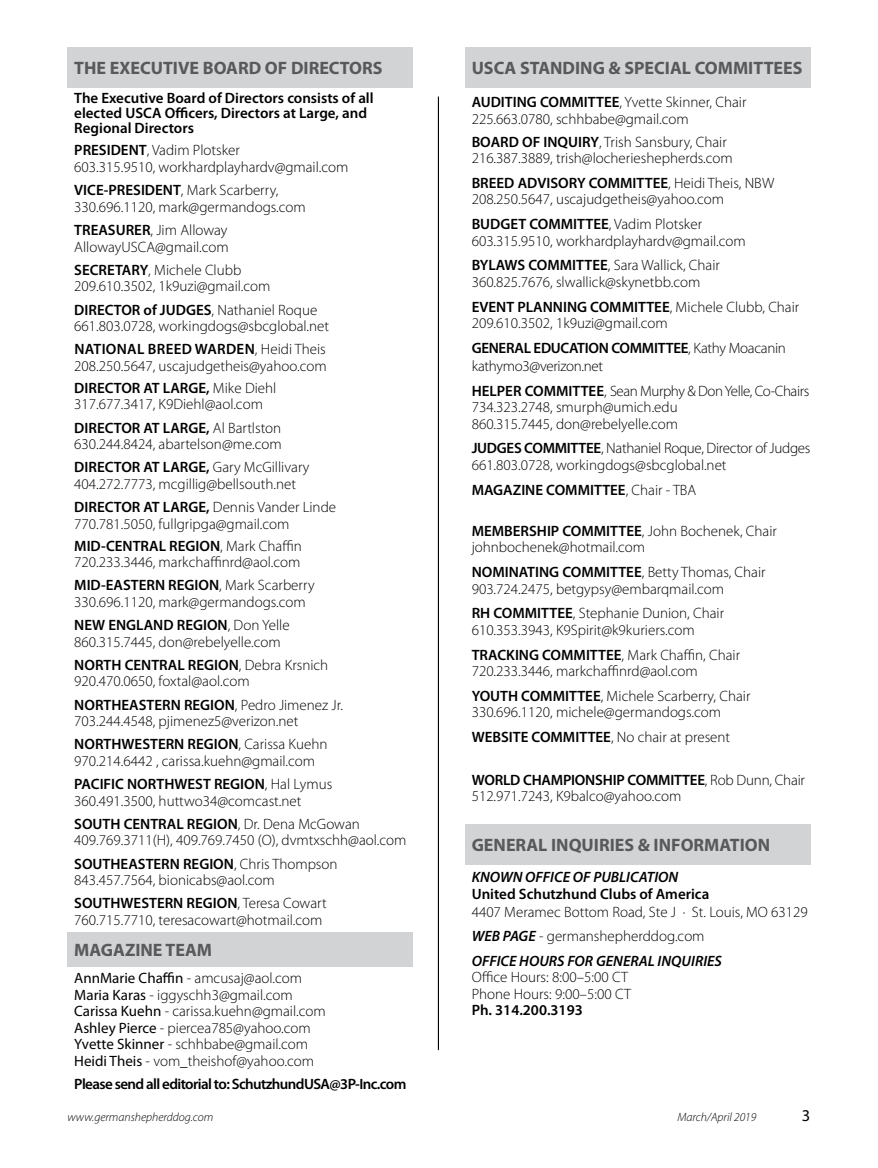
<style>
.page{position:relative;width:878px;height:1168px;background:#fff}
.page>*{position:absolute;margin:0;border:0;box-sizing:border-box;transform-origin:0 0}
.t1{font:700 18px "Myriad Pro";color:#58595b}
.t2{font:16.5px "Myriad Pro";color:#000}
.t3{font:300 15px/16.5px "Myriad Pro";color:#000}
.t4{font:600 15px/15px "Myriad Pro";color:#000}
.t5{font:300 15px/18px "Myriad Pro";letter-spacing:-.02em;color:#000}
.t6{font:600 15px "Myriad Pro";letter-spacing:-.04em;color:#000}
.t7{font:italic 600 15px "Myriad Pro";color:#000}
.t8{font:italic 300 12px "Myriad Pro";color:#000}
.s1{font-weight:600}
.s2{font-weight:400}
.s3{font-weight:300}
.s4{font-weight:600;font-style:italic}
</style>
<div class="page">
<div style="left:465px;top:824px;width:345px;height:41px;background:#d1d3d4"></div>
<hr style="left:438px;top:97px;width:1px;height:953px;background:#000">
<div style="left:465px;top:47px;width:345px;height:40px;background:#d1d3d4"></div>
<div style="left:68px;top:47px;width:345px;height:40px;background:#d1d3d4"></div>
<div style="left:68px;top:932px;width:345px;height:35px;background:#d1d3d4"></div>
<p class="t1" style="left:74px;top:56px;width:310px">THE EXECUTIVE BOARD OF DIRECTORS</p>
<p class="t4" style="left:74px;top:90px;width:301px">The Executive Board of Directors consists of all elected USCA Officers, Directors at Large, and<br>Regional Directors</p>
<p class="t3" style="left:74px;top:142px;width:275px"><span class="s1">PRESIDENT</span>, Vadim Plotsker<br>603.315.9510, workhardplayhardv@gmail.com</p>
<p class="t3" style="left:74px;top:182px;width:233px"><span class="s1">VICE-PRESIDENT</span>, Mark Scarberry,<br>330.696.1120, mark@germandogs.com</p>
<p class="t3" style="left:74px;top:222px;width:156px"><span class="s1">TREASURER</span>, Jim Alloway<br>AllowayUSCA@gmail.com</p>
<p class="t3" style="left:74px;top:261px;width:198px"><span class="s1">SECRETARY</span>, Michele Clubb<br>209.610.3502, 1k9uzi@gmail.com</p>
<p class="t3" style="left:74px;top:301px;width:256px"><span class="s1">DIRECTOR of JUDGES</span>, Nathaniel Roque<br>661.803.0728, workingdogs@sbcglobal.net</p>
<p class="t3" style="left:74px;top:341px;width:254px"><span class="s1">NATIONAL BREED WARDEN</span>, Heidi Theis<br>208.250.5647, uscajudgetheis@yahoo.com</p>
<p class="t3" style="left:74px;top:379px;width:203px"><span class="s1">DIRECTOR AT LARGE,</span> Mike Diehl<br>317.677.3417, K9Diehl@aol.com</p>
<p class="t3" style="left:74px;top:419px;width:209px"><span class="s1">DIRECTOR AT LARGE,</span> Al Bartlston<br>630.244.8424, abartelson@me.com</p>
<p class="t3" style="left:74px;top:459px;width:237px"><span class="s1">DIRECTOR AT LARGE,</span> Gary McGillivary<br>404.272.7773, mcgillig@bellsouth.net</p>
<p class="t3" style="left:74px;top:499px;width:263px"><span class="s1">DIRECTOR AT LARGE,</span> Dennis Vander Linde<br>770.781.5050, fullgripga@gmail.com</p>
<p class="t3" style="left:74px;top:537px;width:229px"><span class="s1">MID-CENTRAL REGION</span>, Mark Chaffin<br>720.233.3446, markchaffinrd@aol.com</p>
<p class="t3" style="left:74px;top:577px;width:242px"><span class="s1">MID-EASTERN REGION</span>, Mark Scarberry<br>330.696.1120, mark@germandogs.com</p>
<p class="t3" style="left:74px;top:617px;width:217px"><span class="s1">NEW ENGLAND REGION</span>, Don Yelle<br>860.315.7445, don@rebelyelle.com</p>
<p class="t3" style="left:74px;top:656px;width:255px"><span class="s1">NORTH CENTRAL REGION</span>, Debra Krsnich<br>920.470.0650, foxtal@aol.com</p>
<p class="t3" style="left:74px;top:696px;width:270px"><span class="s1">NORTHEASTERN REGION</span>, Pedro Jimenez Jr.<br>703.244.4548, pjimenez5@verizon.net</p>
<p class="t3" style="left:74px;top:736px;width:255px"><span class="s1">NORTHWESTERN REGION</span>, Carissa Kuehn<br>970.214.6442 , carissa.kuehn@gmail.com</p>
<p class="t3" style="left:74px;top:776px;width:260px"><span class="s1">PACIFIC NORTHWEST REGION</span>, Hal Lymus<br>360.491.3500, huttwo34@comcast.net</p>
<p class="t3" style="left:74px;top:815px;width:333px"><span class="s1">SOUTH CENTRAL REGION</span>, Dr. Dena McGowan<br>409.769.3711(H), 409.769.7450 (O), dvmtxschh@aol.com</p>
<p class="t3" style="left:74px;top:855px;width:265px"><span class="s1">SOUTHEASTERN REGION</span>, Chris Thompson<br>843.457.7564, bionicabs@aol.com</p>
<p class="t3" style="left:74px;top:895px;width:254px"><span class="s1">SOUTHWESTERN REGION</span>, Teresa Cowart<br>760.715.7710, teresacowart@hotmail.com</p>
<p class="t1" style="left:74px;top:938px;width:139px">MAGAZINE TEAM</p>
<p class="t3" style="left:74px;top:970px;width:253px"><span class="s2">AnnMarie Chaffin</span> - amcusaj@aol.com <span class="s2">Maria Karas</span> - iggyschh3@gmail.com <span class="s2">Carissa Kuehn</span> - carissa.kuehn@gmail.com <span class="s2">Ashley Pierce</span> - piercea785@yahoo.com <span class="s2">Yvette Skinner</span> - schhbabe@gmail.com <span class="s2">Heidi Theis</span> - vom_theishof@yahoo.com</p>
<p class="t6" style="left:74px;top:1074px;width:333px">Please send all editorial to: SchutzhundUSA@3P-Inc.com</p>
<p class="t1" style="left:471px;top:56px;width:332px">USCA STANDING &amp; SPECIAL COMMITTEES</p>
<p class="t3" style="left:471px;top:94px;width:276px"><span class="s1">AUDITING COMMITTEE</span>, Yvette Skinner, Chair<br>225.663.0780, schhbabe@gmail.com</p>
<p class="t3" style="left:471px;top:133px;width:263px"><span class="s1">BOARD OF INQUIRY</span>, Trish Sansbury, Chair<br>216.387.3889, trish@locherieshepherds.com</p>
<p class="t3" style="left:471px;top:174px;width:304px"><span class="s1">BREED ADVISORY COMMITTEE</span>, Heidi Theis, NBW<br>208.250.5647, uscajudgetheis@yahoo.com</p>
<p class="t3" style="left:471px;top:216px;width:275px"><span class="s1">BUDGET COMMITTEE</span>, Vadim Plotsker<br>603.315.9510, workhardplayhardv@gmail.com</p>
<p class="t3" style="left:471px;top:257px;width:250px"><span class="s1">BYLAWS COMMITTEE</span>, Sara Wallick, Chair<br>360.825.7676, slwallick@skynetbb.com</p>
<p class="t3" style="left:471px;top:298px;width:329px"><span class="s1">EVENT PLANNING COMMITTEE</span>, Michele Clubb, Chair<br>209.610.3502, 1k9uzi@gmail.com</p>
<p class="t5" style="left:471px;top:339px;width:316px"><span class="s1">GENERAL EDUCATION COMMITTEE</span>, Kathy Moacanin kathymo3@verizon.net</p>
<p class="t3" style="left:471px;top:382px;width:339px"><span class="s1">HELPER COMMITTEE</span>, Sean Murphy &amp; Don Yelle, Co-Chairs<br>734.323.2748, smurph@umich.edu<br>860.315.7445, don@rebelyelle.com</p>
<p class="t3" style="left:471px;top:440px;width:340px"><span class="s1">JUDGES COMMITTEE</span>, Nathaniel Roque, Director of Judges<br>661.803.0728, workingdogs@sbcglobal.net</p>
<p class="t4" style="left:471px;top:482px;width:226px">MAGAZINE COMMITTEE<span class="s3">, Chair - TBA</span></p>
<p class="t3" style="left:471px;top:522px;width:307px"><span class="s1">MEMBERSHIP COMMITTEE</span>, John Bochenek, Chair johnbochenek@hotmail.com</p>
<p class="t3" style="left:471px;top:564px;width:295px"><span class="s1">NOMINATING COMMITTEE</span>, Betty Thomas, Chair<br>903.724.2475, betgypsy@embarqmail.com</p>
<p class="t3" style="left:471px;top:605px;width:254px"><span class="s1">RH COMMITTEE</span>, Stephanie Dunion, Chair<br>610.353.3943, K9Spirit@k9kuriers.com</p>
<p class="t3" style="left:471px;top:646px;width:270px"><span class="s1">TRACKING COMMITTEE</span>, Mark Chaffin, Chair<br>720.233.3446, markchaffinrd@aol.com</p>
<p class="t3" style="left:471px;top:687px;width:280px"><span class="s1">YOUTH COMMITTEE</span>, Michele Scarberry, Chair<br>330.696.1120, michele@germandogs.com</p>
<p class="t3" style="left:471px;top:729px;width:260px"><span class="s1">WEBSITE COMMITTEE</span>, No chair at present</p>
<p class="t3" style="left:471px;top:771px;width:335px"><span class="s1">WORLD CHAMPIONSHIP COMMITTEE</span>, Rob Dunn, Chair<br>512.971.7243, K9balco@yahoo.com</p>
<p class="t1" style="left:471px;top:833px;width:300px">GENERAL INQUIRIES &amp; INFORMATION</p>
<p class="t7" style="left:471px;top:867px;width:208px">KNOWN OFFICE OF PUBLICATION</p>
<p class="t4" style="left:471px;top:885px;width:239px">United Schutzhund Clubs of America</p>
<p class="t3" style="left:471px;top:899px;width:338px;line-height:24.5px">4407 Meramec Bottom Road, Ste J · St. Louis, MO 63129<br><span class="s4">WEB PAGE</span> - germanshepherddog.com<br><span class="s4">OFFICE HOURS FOR GENERAL INQUIRIES</span></p>
<p class="t3" style="left:471px;top:968px;width:161px">Office Hours: 8:00–5:00 CT<br>Phone Hours: 9:00–5:00 CT</p>
<p class="t4" style="left:471px;top:1002px;width:113px">Ph. 314.200.3193</p>
<p class="t8" style="left:68px;top:1109px;width:147px">www.germanshepherddog.com</p>
<p class="t8" style="left:677px;top:1109px;width:80px">March/April 2019</p>
<p class="t2" style="left:802px;top:1105px;width:10px">3</p>
</div>
